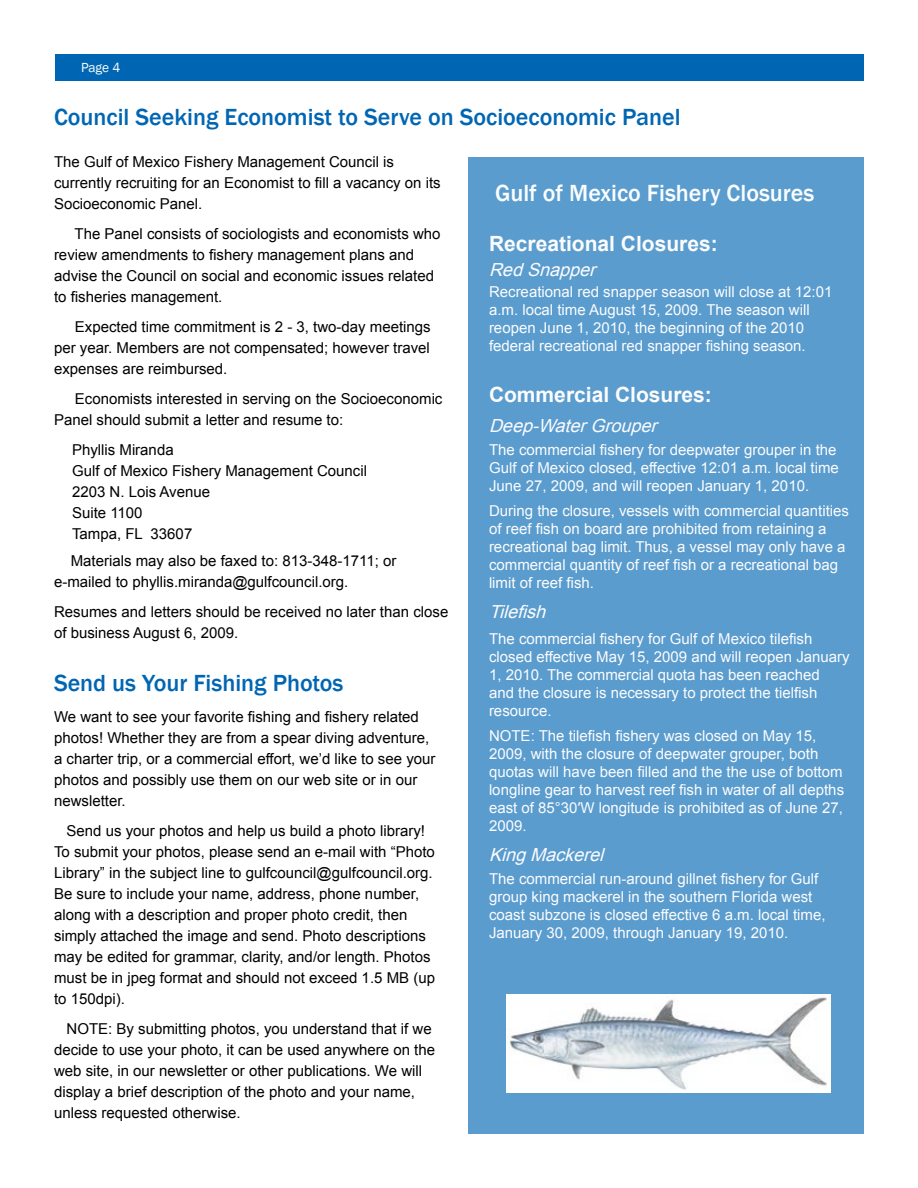
<style>
.page{position:relative;width:918px;height:1188px;background:#fff}
.page>*{position:absolute;margin:0;border:0;box-sizing:border-box;transform-origin:0 0}
.t1{font:500 24px "Franklin Gothic";color:#0066b3}
.t2{font:500 24px "Franklin Gothic";color:#fafdff}
.t3{font:700 21px "Arial";color:#fcfcff}
.t4{font:italic 18px "Arial";color:#fcfcff}
.t5{font:15px/21px "Arial";color:#000}
.t6{font:15px/18px "Arial";color:#fcfcff}
.t7{font:13.5px "Franklin Gothic";color:#fcfdfb}
</style>
<div class="page">
<div style="left:55px;top:54px;width:809px;height:26px;background:#0066b3"></div>
<div style="left:468px;top:158px;width:396px;height:976px;background:#5a9ccd"></div>
<img style="left:506px;top:994px;width:324px;height:99px">
<p class="t7" style="left:81px;top:60px;width:41px">Page 4</p>
<h1 class="t1" style="left:54px;top:102px;width:628px">Council Seeking Economist to Serve on Socioeconomic Panel</h1>
<p class="t5" style="left:54px;top:152px;width:388px">The Gulf of Mexico Fishery Management Council is currently recruiting for an Economist to fill a vacancy on its<br>Socioeconomic Panel.</p>
<p class="t5" style="left:54px;top:224px;width:388px;text-indent:21px">The Panel consists of sociologists and economists who review amendments to fishery management plans and advise the Council on social and economic issues related to fisheries management.</p>
<p class="t5" style="left:54px;top:317px;width:378px;text-align:justify;text-indent:21px">Expected time commitment is 2 - 3, two-day meetings per year. Members are not compensated; however travel expenses are reimbursed.</p>
<p class="t5" style="left:54px;top:389px;width:390px;text-indent:21px">Economists interested in serving on the Socioeconomic<br>Panel should submit a letter and resume to:</p>
<p class="t5" style="left:72px;top:440px;width:297px">Phyllis Miranda<br>Gulf of Mexico Fishery Management Council<br>2203 N. Lois Avenue<br>Suite 1100<br>Tampa, FL 33607</p>
<p class="t5" style="left:54px;top:551px;width:344px;text-indent:17px">Materials may also be faxed to: 813-348-1711; or e-mailed to phyllis.miranda@gulfcouncil.org.</p>
<p class="t5" style="left:54px;top:602px;width:396px">Resumes and letters should be received no later than close of business August 6, 2009.</p>
<h1 class="t1" style="left:54px;top:668px;width:291px">Send us Your Fishing Photos</h1>
<p class="t5" style="left:54px;top:706px;width:383px">We want to see your favorite fishing and fishery related photos! Whether they are from a spear diving adventure, a charter trip, or a commercial effort, we’d like to see your photos and possibly use them on our web site or in our newsletter.</p>
<p class="t5" style="left:54px;top:820px;width:383px;text-indent:13px">Send us your photos and help us build a photo library!<br>To submit your photos, please send an e-mail with “Photo Library” in the subject line to gulfcouncil@gulfcouncil.org.<br>Be sure to include your name, address, phone number, along with a description and proper photo credit, then simply attached the image and send. Photo descriptions may be edited for grammar, clarity, and/or length. Photos must be in jpeg format and should not exceed 1.5 MB (up to 150dpi).</p>
<p class="t5" style="left:54px;top:1018px;width:383px;text-indent:13px">NOTE: By submitting photos, you understand that if we decide to use your photo, it can be used anywhere on the web site, in our newsletter or other publications. We will display a brief description of the photo and your name, unless requested otherwise.</p>
<h1 class="t2" style="left:495px;top:178px;width:321px">Gulf of Mexico Fishery Closures</h1>
<h2 class="t3" style="left:489px;top:230px;width:230px">Recreational Closures:</h2>
<p class="t4" style="left:489px;top:258px;width:114px">RedSnapper</p>
<p class="t6" style="left:489px;top:283px;width:345px">Recreational red snapper season will close at 12:01 a.m. local time August 15, 2009. The season will reopen June 1, 2010, the beginning of the 2010 federal recreational red snapper fishing season.</p>
<h2 class="t3" style="left:489px;top:381px;width:224px">Commercial Closures:</h2>
<p class="t4" style="left:489px;top:414px;width:175px">Deep-WaterGrouper</p>
<p class="t6" style="left:489px;top:441px;width:351px">The commercial fishery for deepwater grouper in the<br>Gulf of Mexico closed, effective 12:01 a.m. local time<br>June 27, 2009, and will reopen January 1, 2010.</p>
<p class="t6" style="left:489px;top:502px;width:362px">During the closure, vessels with commercial quantities of reef fish on board are prohibited from retaining a recreational bag limit. Thus, a vessel may only have a commercial quantity of reef fish or a recreational bag limit of reef fish.</p>
<p class="t4" style="left:489px;top:600px;width:64px">Tilefish</p>
<p class="t6" style="left:489px;top:630px;width:362px">The commercial fishery for Gulf of Mexico tilefish closed effective May 15, 2009 and will reopen January 1, 2010. The commercial quota has been reached<br>and the closure is necessary to protect the tielfish resource.</p>
<p class="t6" style="left:489px;top:727px;width:357px">NOTE: The tilefish fishery was closed on May 15, 2009, with the closure of deepwater grouper, both quotas will have been filled and the the use of bottom longline gear to harvest reef fish in water of all depths east of 85°30′W longitude is prohibited as of June 27, 2009.</p>
<p class="t4" style="left:489px;top:843px;width:122px">KingMackerel</p>
<p class="t6" style="left:489px;top:870px;width:338px">The commercial run-around gillnet fishery for Gulf group king mackerel in the southern Florida west coast subzone is closed effective 6 a.m. local time, January 30, 2009, through January 19, 2010.</p>
</div>
